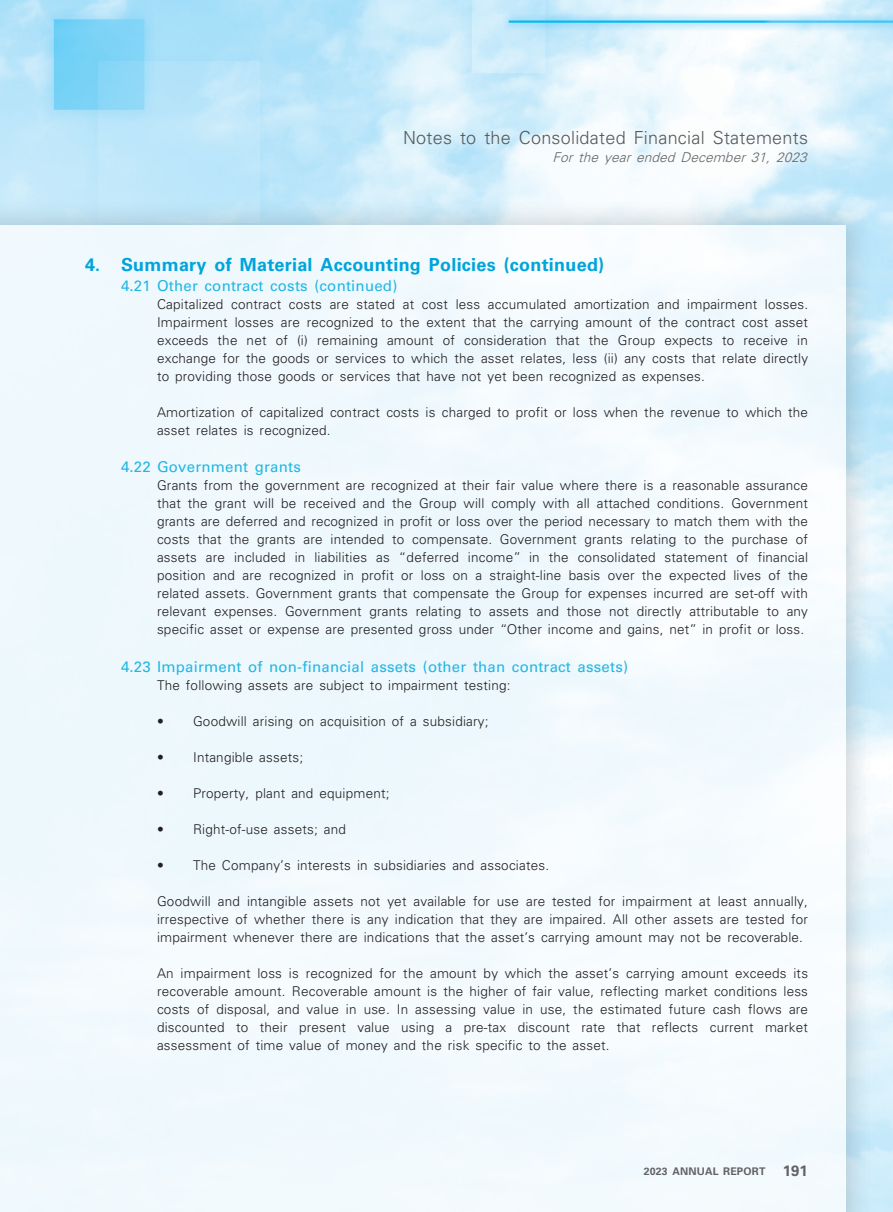
<style>
.page{position:relative;width:893px;height:1212px;background:#fff}
.page>*{position:absolute;margin:0;border:0;box-sizing:border-box;transform-origin:0 0}
._03_H1{font:700 18px "Univers LT Std";letter-spacing:.015em;color:#00a4dc}
.t1{font:300 18px "Univers LT Std";letter-spacing:.015em;color:#57585a}
._04___H2{font:15px "Univers LT Std";letter-spacing:.015em;color:#20b6e4}
._01_Body_Text{font:300 13.5px/18px "Univers LT Std";letter-spacing:.015em;color:#231f20;text-align:justify}
.t2{font:italic 300 13.5px "Univers LT Std";color:#636366}
.t3{font:700 10.5px "Univers LT Std";letter-spacing:.015em;color:#636366}
.s1{font-size:15px}
</style>
<div class="page">
<img style="left:0;top:0;width:893px;height:1212px">
<div style="left:0;top:197px;width:875px;height:1015px;background:#231f20;opacity:.25"></div>
<div style="left:0;top:225px;width:846px;height:987px;background:#f0f9fd"></div>
<h1 class="t1" style="left:403px;top:126px;width:406px">Notes to the Consolidated Financial Statements</h1>
<p class="t2" style="left:552px;top:149px;width:260px">For the year ended December 31, 2023</p>
<p class="_03_H1" style="left:85px;top:254px;width:521px">4. Summary of Material Accounting Policies (continued)</p>
<p class="_04___H2" style="left:121px;top:276px;width:278px">4.21 Other contract costs (continued)</p>
<p class="_01_Body_Text" style="left:157px;top:295px;width:653px">Capitalized contract costs are stated at cost less accumulated amortization and impairment losses.<br>Impairment losses are recognized to the extent that the carrying amount of the contract cost asset exceeds the net of (i) remaining amount of consideration that the Group expects to receive in exchange for the goods or services to which the asset relates, less (ii) any costs that relate directly to providing those goods or services that have not yet been recognized as expenses.</p>
<p class="_01_Body_Text" style="left:157px;top:403px;width:652px">Amortization of capitalized contract costs is charged to profit or loss when the revenue to which the asset relates is recognized.</p>
<p class="_04___H2" style="left:121px;top:458px;width:181px">4.22 Government grants</p>
<p class="_01_Body_Text" style="left:157px;top:476px;width:652px">Grants from the government are recognized at their fair value where there is a reasonable assurance that the grant will be received and the Group will comply with all attached conditions. Government grants are deferred and recognized in profit or loss over the period necessary to match them with the costs that the grants are intended to compensate. Government grants relating to the purchase of assets are included in liabilities as “deferred income” in the consolidated statement of financial position and are recognized in profit or loss on a straight-line basis over the expected lives of the related assets. Government grants that compensate the Group for expenses incurred are set-off with relevant expenses. Government grants relating to assets and those not directly attributable to any specific asset or expense are presented gross under “Other income and gains, net” in profit or loss.</p>
<p class="_04___H2" style="left:121px;top:657px;width:508px">4.23 Impairment of non-financial assets (other than contract assets)</p>
<p class="_01_Body_Text" style="left:157px;top:676px;width:355px">The following assets are subject to impairment testing:</p>
<p class="_01_Body_Text" style="left:157px;top:712px;width:333px">• Goodwill arising on acquisition of a subsidiary;</p>
<p class="_01_Body_Text" style="left:157px;top:748px;width:148px">• Intangible assets;</p>
<p class="_01_Body_Text" style="left:157px;top:784px;width:234px">• Property, plant and equipment;</p>
<p class="_01_Body_Text" style="left:157px;top:820px;width:190px">• Right-of-use assets; and</p>
<p class="_01_Body_Text" style="left:157px;top:856px;width:394px">• The Company’s interests in subsidiaries and associates.</p>
<p class="_01_Body_Text" style="left:157px;top:892px;width:652px">Goodwill and intangible assets not yet available for use are tested for impairment at least annually, irrespective of whether there is any indication that they are impaired. All other assets are tested for impairment whenever there are indications that the asset’s carrying amount may not be recoverable.</p>
<p class="_01_Body_Text" style="left:157px;top:964px;width:653px">An impairment loss is recognized for the amount by which the asset’s carrying amount exceeds its recoverable amount. Recoverable amount is the higher of fair value, reflecting market conditions less costs of disposal, and value in use. In assessing value in use, the estimated future cash flows are discounted to their present value using a pre-tax discount rate that reflects current market assessment of time value of money and the risk specific to the asset.</p>
<p class="t3" style="left:644px;top:1165px;width:166px">2023 ANNUAL REPORT <span class="s1">191</span></p>
</div>
